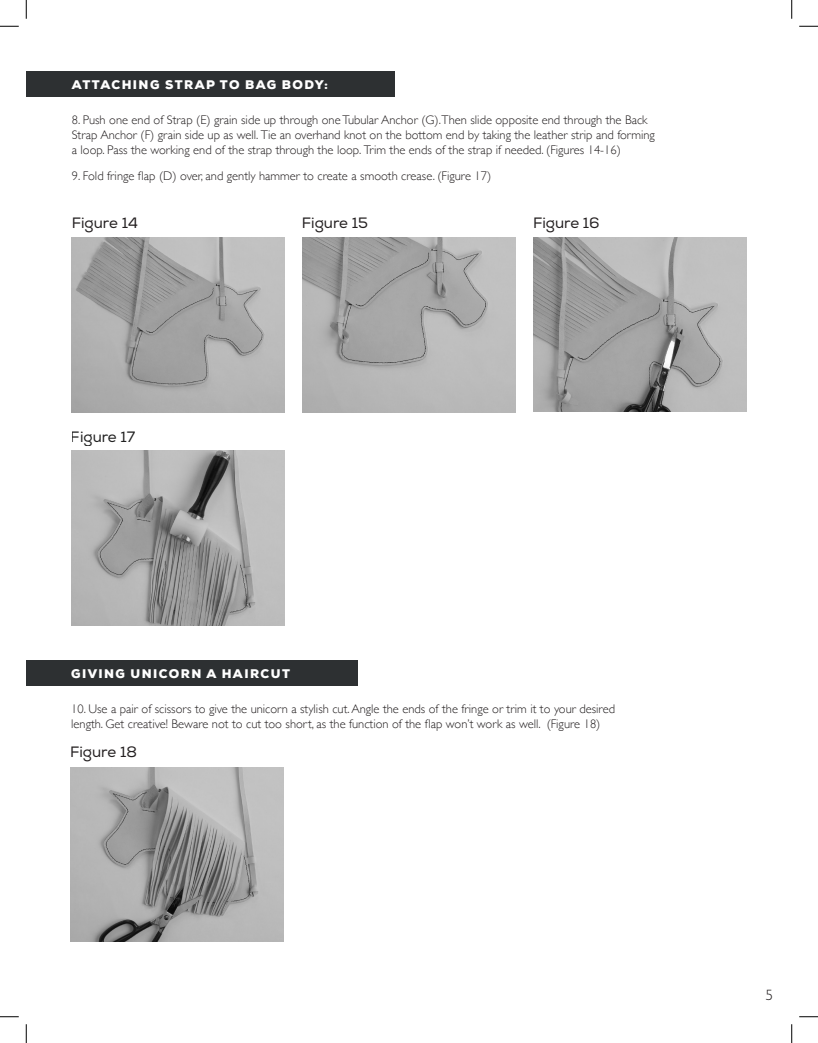
<style>
.page{position:relative;width:818px;height:1043px;background:#fff}
.page>*{position:absolute;margin:0;border:0;box-sizing:border-box;transform-origin:0 0}
.t1{font:15px "Nexa";color:#231f20}
.t2{font:300 15px "Gill Sans Nova";color:#231f20}
.t3{font:300 12.5px/15px "Gill Sans";color:#231f20}
.t4{font:900 12.5px "Nexa";letter-spacing:.115em;color:#fff}
</style>
<div class="page">
<div style="left:26px;top:660px;width:331px;height:26px;background:#2d3032"></div>
<img style="left:71px;top:767px;width:213px;height:174px">
<div style="left:26px;top:71px;width:368px;height:26px;background:#2d3032"></div>
<img style="left:533px;top:237px;width:213px;height:174px">
<img style="left:71px;top:237px;width:213px;height:175px">
<img style="left:71px;top:450px;width:213px;height:175px">
<img style="left:302px;top:237px;width:213px;height:175px">
<svg style="left:0;top:25px;width:19px;height:2px"></svg>
<svg style="left:799px;top:25px;width:19px;height:2px"></svg>
<svg style="left:0;top:1016px;width:19px;height:1px"></svg>
<svg style="left:799px;top:1016px;width:19px;height:1px"></svg>
<svg style="left:25px;top:0;width:2px;height:19px"></svg>
<svg style="left:25px;top:1024px;width:2px;height:18px"></svg>
<svg style="left:791px;top:0;width:1px;height:19px"></svg>
<svg style="left:791px;top:1024px;width:1px;height:18px"></svg>
<p class="t4" style="left:72px;top:76px;width:258px">ATTACHING STRAP TO BAG BODY:</p>
<p class="t3" style="left:72px;top:112px;width:584px">8. Push one end of Strap (E) grain side up through one Tubular Anchor (G).Then slide opposite end through the Back<br>Strap Anchor (F) grain side up as well. Tie an overhand knot on the bottom end by taking the leather strip and forming a loop. Pass the working end of the strap through the loop. Trim the ends of the strap if needed. (Figures 14-16)</p>
<p class="t3" style="left:72px;top:168px;width:421px">9. Fold fringe flap (D) over, and gently hammer to create a smooth crease. (Figure 17)</p>
<p class="t1" style="left:72px;top:214px;width:68px">Figure 14</p>
<p class="t1" style="left:71px;top:427px;width:66px">Figure 17</p>
<p class="t1" style="left:302px;top:214px;width:68px">Figure 15</p>
<p class="t1" style="left:533px;top:214px;width:68px">Figure 16</p>
<p class="t4" style="left:71px;top:665px;width:220px">GIVING UNICORN A HAIRCUT</p>
<p class="t3" style="left:71px;top:700px;width:545px">10. Use a pair of scissors to give the unicorn a stylish cut. Angle the ends of the fringe or trim it to your desired length. Get creative! Beware not to cut too short, as the function of the flap won’t work as well. (Figure 18)</p>
<p class="t1" style="left:70px;top:743px;width:68px">Figure 18</p>
<p class="t2" style="left:765px;top:985px;width:9px">5</p>
</div>
